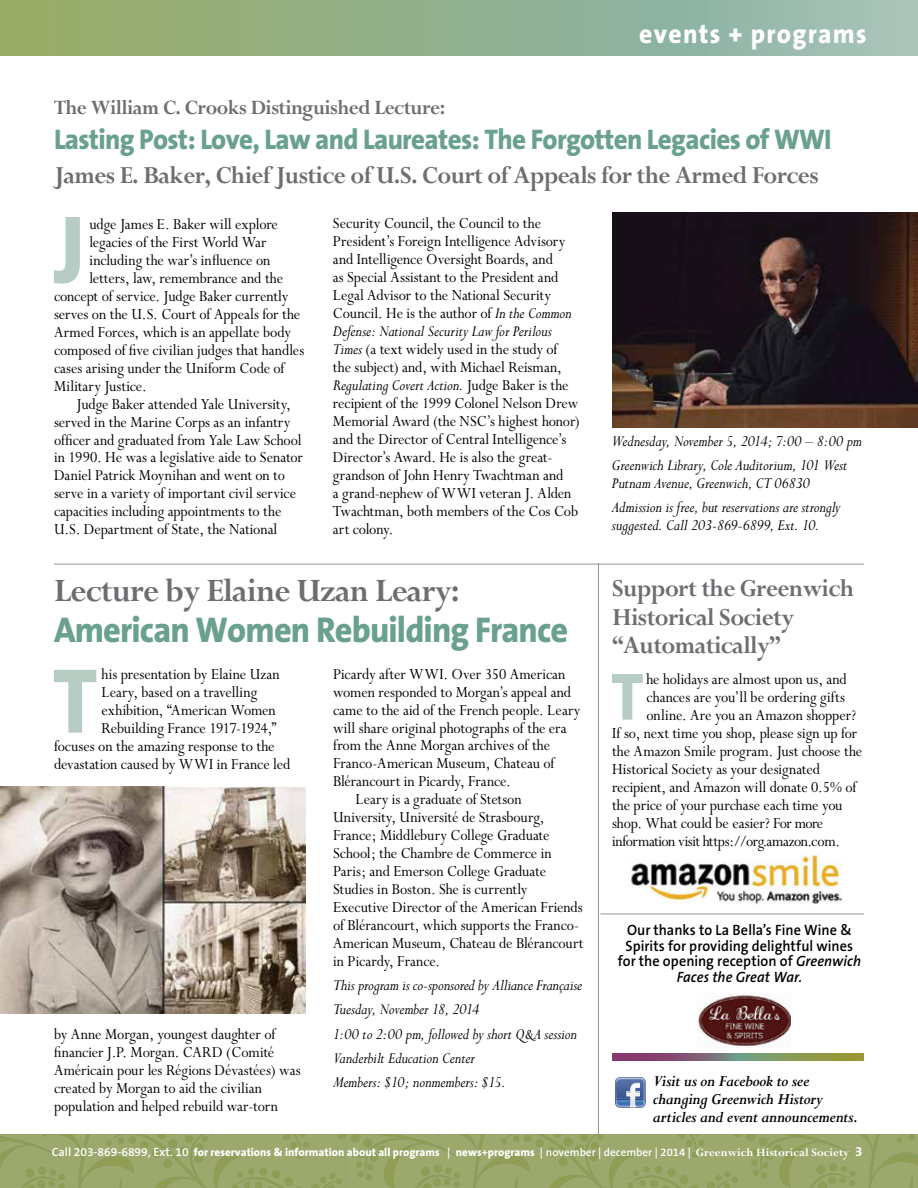
<style>
.page{position:relative;width:918px;height:1188px;background:#fff}
.page>*{position:absolute;margin:0;border:0;box-sizing:border-box;transform-origin:0 0}
.t1{font:800 97.2px "The Sans B8";color:#b7cdc3;scale:.95 1}
.t2{font:800 93px "The Sans B8";color:#b7cdc3;scale:.95 1}
.t3{font:800 67.5px "The Sans B8";color:#b7cdc3;scale:.95 1}
.t4{font:800 36px "The Sans B8";letter-spacing:-.025em;color:#69a18d;scale:.95 1}
.t5{font:700 36px "Perpetua";letter-spacing:-.025em;color:#6d6e71;scale:.95 1}
.t6{font:800 28.5px "The Sans B8";letter-spacing:-.025em;color:#69a18d;scale:.95 1}
.t7{font:700 27px/28.5px "Perpetua";letter-spacing:-.025em;color:#6d6e71;scale:.95 1}
.t8{font:800 27px "The Sans B8";letter-spacing:.05em;color:#fff;scale:.95 1}
.t9{font:700 22.5px "Perpetua";letter-spacing:-.025em;color:#6d6e71;scale:.95 1}
.t10{font:17.25px/18px "Perpetua";letter-spacing:-.005em;color:#000;scale:.92 1}
.t11{font:italic 17.25px/24px "Perpetua";letter-spacing:-.005em;color:#000;scale:.92 1}
.t12{font:italic 700 17.25px/18px "Perpetua";letter-spacing:-.02em;color:#000;scale:.92 1}
.t13{font:17.25px "Perpetua";letter-spacing:-.025em;color:#000;scale:.92 1}
.t14{font:600 15px/15.6px "The Sans B6";letter-spacing:.005em;color:#000;text-align:center;scale:.95 1}
.t15{font:800 11.25px "The Sans B8";color:#fff}
.s1{font-style:italic}
.s2{font-family:"The Sans B6";font-weight:600;font-size:12px}
.s3{font-family:"The Sans B6";font-weight:600}
.s4{font-family:"Perpetua";font-weight:700;font-size:12.3px}
.s5{font-family:"The Sans B7";font-weight:700;font-size:13.5px}
</style>
<div class="page">
<hr style="left:598px;top:564px;width:1px;height:570px;background:#939598">
<hr style="left:54px;top:564px;width:810px;height:1px;background:#939598">
<hr style="left:600px;top:914px;width:264px;height:1px;background:#939598">
<svg style="left:0;top:0;width:918px;height:56px;background:#95b28e"></svg>
<svg style="left:0;top:1134px;width:918px;height:54px;background:#99a567"></svg>
<img style="left:612px;top:213px;width:306px;height:214px">
<img style="left:1px;top:786px;width:304px;height:227px">
<img style="left:631px;top:854px;width:211px;height:51px">
<svg style="left:612px;top:1054px;width:252px;height:7px;background:#847865"></svg>
<svg style="left:615px;top:1077px;width:31px;height:31px"></svg>
<img style="left:616px;top:1078px;width:29px;height:5px">
<img style="left:698px;top:993px;width:92px;height:54px">
<h3 class="t8" style="left:639px;top:20px;width:241px">events + programs</h3>
<h3 class="t9" style="left:54px;top:95px;width:413px">The William C. Crooks Distinguished Lecture:</h3>
<h3 class="t6" style="left:54px;top:124px;width:820px">Lasting Post: Love, Law and Laureates: The Forgotten Legacies of WWI</h3>
<h3 class="t7" style="left:54px;top:162px;width:806px">James E. Baker, Chief Justice of U.S. Court of Appeals for the Armed Forces</h3>
<h1 class="t1" style="left:54px;top:198px;width:34px">J</h1>
<p class="t10" style="left:89px;top:215px;width:207px">udge James E. Baker will explore</p>
<p class="t10" style="left:89px;top:233px;width:194px">legacies of the First World War</p>
<p class="t10" style="left:89px;top:251px;width:198px">including the war’s influence on</p>
<p class="t10" style="left:89px;top:269px;width:212px">letters, law, remembrance and the</p>
<p class="t10" style="left:54px;top:287px;width:256px">concept of service. Judge Baker currently</p>
<p class="t10" style="left:54px;top:305px;width:269px">serves on the U.S. Court of Appeals for the</p>
<p class="t10" style="left:54px;top:323px;width:259px">Armed Forces, which is an appellate body</p>
<p class="t10" style="left:54px;top:341px;width:274px">composed of five civilian judges that handles</p>
<p class="t10" style="left:54px;top:359px;width:252px">cases arising under the Uniform Code of</p>
<p class="t10" style="left:54px;top:377px;width:102px">Military Justice.</p>
<p class="t10" style="left:77px;top:395px;width:235px">Judge Baker attended Yale University,</p>
<p class="t10" style="left:54px;top:413px;width:258px">served in the Marine Corps as an infantry</p>
<p class="t10" style="left:54px;top:431px;width:271px">officer and graduated from Yale Law School</p>
<p class="t10" style="left:54px;top:449px;width:272px">in 1990. He was a legislative aide to Senator</p>
<p class="t10" style="left:54px;top:467px;width:253px">Daniel Patrick Moynihan and went on to</p>
<p class="t10" style="left:54px;top:485px;width:265px">serve in a variety of important civil service</p>
<p class="t10" style="left:54px;top:503px;width:249px">capacities including appointments to the</p>
<p class="t10" style="left:54px;top:521px;width:244px">U.S. Department of State, the National</p>
<p class="t10" style="left:333px;top:215px;width:270px">Security Council, the Council to the President’s Foreign Intelligence Advisory and Intelligence Oversight Boards, and<br>as Special Assistant to the President and Legal Advisor to the National Security Council. He is the author of <span class="s1">In the Common Defense: National Security Law for Perilous Times</span> (a text widely used in the study of the subject) and, with Michael Reisman, <span class="s1">Regulating Covert Action.</span> Judge Baker is the recipient of the 1999 Colonel Nelson Drew Memorial Award (the NSC’s highest honor) and the Director of Central Intelligence’s Director’s Award. He is also the great&shy;grandson of John Henry Twachtman and<br>a grand-nephew of WWI veteran J. Alden Twachtman, both members of the Cos Cob art colony.</p>
<h3 class="t5" style="left:54px;top:572px;width:429px">Lecture by Elaine Uzan Leary:</h3>
<h3 class="t4" style="left:54px;top:611px;width:543px">American Women Rebuilding France</h3>
<h2 class="t2" style="left:53px;top:652px;width:49px">T</h2>
<p class="t10" style="left:102px;top:665px;width:195px">his presentation by Elaine Uzan</p>
<p class="t10" style="left:102px;top:683px;width:171px">Leary, based on a travelling</p>
<p class="t10" style="left:102px;top:701px;width:191px">exhibition, “American Women</p>
<p class="t10" style="left:102px;top:719px;width:192px">Rebuilding France 1917-1924,”</p>
<p class="t10" style="left:54px;top:737px;width:241px">focuses on the amazing response to the</p>
<p class="t10" style="left:54px;top:755px;width:258px">devastation caused by WWI in France led</p>
<p class="t10" style="left:54px;top:1025px;width:270px">by Anne Morgan, youngest daughter of financier J.P. Morgan. CARD (Comité Américain pour les Régions Dévastées) was created by Morgan to aid the civilian population and helped rebuild war-torn</p>
<p class="t10" style="left:333px;top:665px;width:254px">Picardy after WWI. Over 350 American</p>
<p class="t10" style="left:333px;top:683px;width:260px">women responded to Morgan’s appeal and</p>
<p class="t10" style="left:333px;top:701px;width:270px">came to the aid of the French people. Leary</p>
<p class="t10" style="left:333px;top:719px;width:255px">will share original photographs of the era</p>
<p class="t10" style="left:333px;top:737px;width:238px">from the Anne Morgan archives of the</p>
<p class="t10" style="left:333px;top:755px;width:242px">Franco-American Museum, Chateau of</p>
<p class="t10" style="left:333px;top:773px;width:195px">Blérancourt in Picardy, France.</p>
<p class="t10" style="left:356px;top:791px;width:182px">Leary is a graduate of Stetson</p>
<p class="t10" style="left:333px;top:809px;width:231px">University, Université de Strasbourg,</p>
<p class="t10" style="left:333px;top:827px;width:237px">France; Middlebury College Graduate</p>
<p class="t10" style="left:333px;top:845px;width:239px">School; the Chambre de Commerce in</p>
<p class="t10" style="left:333px;top:863px;width:233px">Paris; and Emerson College Graduate</p>
<p class="t10" style="left:333px;top:881px;width:213px">Studies in Boston. She is currently</p>
<p class="t10" style="left:333px;top:899px;width:273px">Executive Director of the American Friends</p>
<p class="t10" style="left:333px;top:917px;width:269px">of Blérancourt, which supports the Franco-</p>
<p class="t10" style="left:333px;top:935px;width:274px">American Museum, Chateau de Blérancourt</p>
<p class="t10" style="left:333px;top:953px;width:118px">in Picardy, France.</p>
<p class="t11" style="left:333px;top:974px;width:272px">This program is co-sponsored by Alliance Française Tuesday, November 18, 2014<br>1:00 to 2:00 pm, followed by short Q&amp;A session Vanderbilt Education Center<br>Members: $10; nonmembers: $15.</p>
<p class="t11" style="left:612px;top:430px;width:273px">Wednesday, November 5, 2014; 7:00 – 8:00 pm<br>Greenwich Library, Cole Auditorium, 101 West</p>
<p class="t11" style="left:612px;top:472px;width:250px">Putnam Avenue, Greenwich, CT 06830<br>Admission is free, but reservations are strongly</p>
<p class="t11" style="left:612px;top:514px;width:227px">suggested. Call 203-869-6899, Ext. 10.</p>
<h3 class="t7" style="left:612px;top:575px;width:256px">Support the Greenwich<br>Historical Society “Automatically”</h3>
<h3 class="t3" style="left:611px;top:661px;width:36px">T</h3>
<p class="t10" style="left:647px;top:670px;width:219px">he holidays are almost upon us, and</p>
<p class="t10" style="left:647px;top:688px;width:217px">chances are you’ll be ordering gifts</p>
<p class="t10" style="left:647px;top:706px;width:229px">online. Are you an Amazon shopper?</p>
<p class="t10" style="left:612px;top:724px;width:268px">If so, next time you shop, please sign up for</p>
<p class="t10" style="left:612px;top:742px;width:274px">the Amazon Smile program. Just choose the</p>
<p class="t10" style="left:612px;top:760px;width:228px">Historical Society as your designated</p>
<p class="t10" style="left:612px;top:778px;width:268px">recipient, and Amazon will donate 0.5% of</p>
<p class="t10" style="left:612px;top:796px;width:252px">the price of your purchase each time you</p>
<p class="t10" style="left:612px;top:814px;width:231px">shop. What could be easier? For more</p>
<p class="t13" style="left:612px;top:832px;width:250px">information visit https://org.amazon.com.</p>
<p class="t14" style="left:618px;top:923px;width:258px">Our thanks to La Bella’s Fine Wine &amp; Spirits for providing delightful wines for the opening reception of <span class="s1">Greenwich Faces the Great War.</span></p>
<p class="t12" style="left:653px;top:1072px;width:224px">Visit us on Facebook to see changing Greenwich History articles and event announcements.</p>
<p class="t15" style="left:52px;top:1147px;width:812px"><span class="s2">Call 203-869-6899, Ext. 10</span> for reservations &amp; information about all programs <span class="s3">|</span> news<span class="s3">+</span>programs <span class="s3">| november | december | 2014 |</span> <span class="s4">Greenwich Historical Society</span> <span class="s5">3</span></p>
</div>
